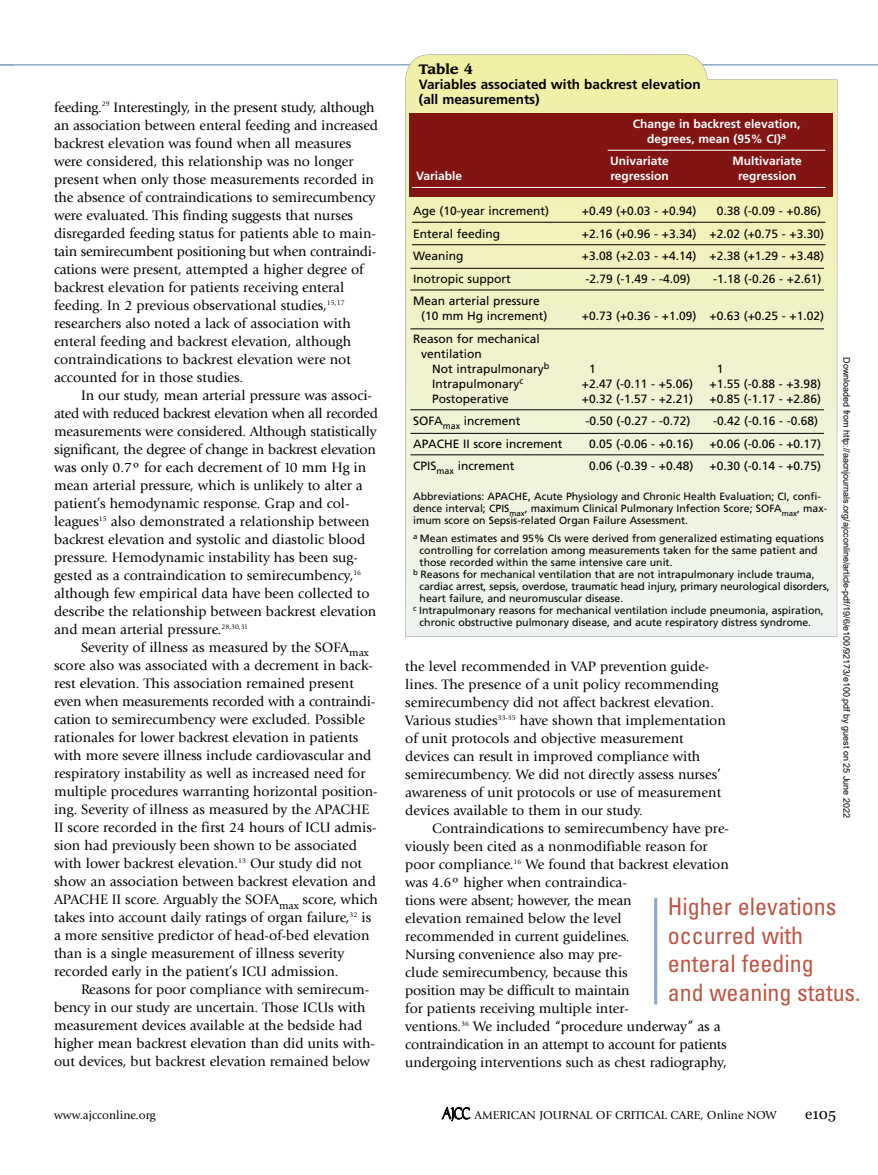
<style>
.page{position:relative;width:878px;height:1175px;background:#fff}
.page>*{position:absolute;margin:0;border:0;box-sizing:border-box;transform-origin:0 0}
.t1{font:condensed 24px/28.5px "Univers LT Std";color:#bd5545}
.t2{font:15px "Georgia";color:#000}
.t3{font:14.25px/18px "Giovanni Std";color:#000}
.t4{font:700 13.5px/15px "Frutiger";color:#000}
.t5{font:700 13.5px "Leawood";color:#000}
.t6{font:12px/22.5px "Frutiger";color:#000}
.t7{font:700 12px/15px "Frutiger";color:#fff;text-align:center}
.t8{font:12px "Giovanni Std";color:#000}
.t9{font:10.5px/12px "Frutiger";color:#000}
.t10{font:9px "Arial";color:#000}
.s1{font-family:"Publius";font-size:13.5px}
</style>
<div class="page">
<hr style="left:0;top:64px;width:878px;height:2px;background:#88aac7">
<svg style="left:0;top:65px;width:14px;height:1px"></svg>
<svg style="left:405px;top:54px;width:432px;height:583px;background:#eef0ce"></svg>
<div style="left:410px;top:113px;width:423px;height:83px;background:#821412"></div>
<hr style="left:412px;top:187px;width:413px;height:1px;background:#fff">
<hr style="left:607px;top:150px;width:218px;height:1px;background:#fff">
<hr style="left:412px;top:222px;width:413px;height:1px;background:#000">
<hr style="left:412px;top:244px;width:413px;height:1px;background:#000">
<hr style="left:410px;top:268px;width:413px;height:1px;background:#000">
<hr style="left:410px;top:290px;width:413px;height:1px;background:#000">
<hr style="left:410px;top:409px;width:413px;height:1px;background:#000">
<hr style="left:410px;top:328px;width:413px;height:1px;background:#000">
<hr style="left:410px;top:433px;width:413px;height:1px;background:#000">
<hr style="left:410px;top:454px;width:413px;height:1px;background:#000">
<hr style="left:654px;top:898px;width:3px;height:106px;background:#88a7c9">
<p class="t3" style="left:54px;top:99px;width:325px">feeding.<sup>29</sup> Interestingly, in the present study, although an association between enteral feeding and increased backrest elevation was found when all measures were considered, this relationship was no longer present when only those measurements recorded in the absence of contraindications to semirecumbency were evaluated. This finding suggests that nurses disregarded feeding status for patients able to main&shy;tain semirecumbent positioning but when contraindi&shy;cations were present, attempted a higher degree of backrest elevation for patients receiving enteral feeding. In 2 previous observational studies,<sup>15,17 </sup>researchers also noted a lack of association with enteral feeding and backrest elevation, although contraindications to backrest elevation were not accounted for in those studies.</p>
<p class="t3" style="left:54px;top:387px;width:325px;text-indent:27px">In our study, mean arterial pressure was associ&shy;ated with reduced backrest elevation when all recorded measurements were considered. Although statistically significant, the degree of change in backrest elevation was only 0.7º for each decrement of 10 mm Hg in mean arterial pressure, which is unlikely to alter a patient’s hemodynamic response. Grap and col&shy;leagues<sup>15</sup> also demonstrated a relationship between backrest elevation and systolic and diastolic blood pressure. Hemodynamic instability has been sug&shy;gested as a contraindication to semirecumbency,<sup>16 </sup>although few empirical data have been collected to describe the relationship between backrest elevation and mean arterial pressure.<sup>28,30,31</sup></p>
<p class="t3" style="left:54px;top:639px;width:325px;text-indent:27px">Severity of illness as measured by the SOFA<sub>max </sub>score also was associated with a decrement in back&shy;rest elevation. This association remained present even when measurements recorded with a contraindi&shy;cation to semirecumbency were excluded. Possible rationales for lower backrest elevation in patients with more severe illness include cardiovascular and respiratory instability as well as increased need for multiple procedures warranting horizontal position&shy;ing. Severity of illness as measured by the APACHE II score recorded in the first 24 hours of ICU admis&shy;sion had previously been shown to be associated with lower backrest elevation.<sup>13</sup> Our study did not show an association between backrest elevation and APACHE II score. Arguably the SOFA<sub>max</sub> score, which takes into account daily ratings of organ failure,<sup>32</sup> is a more sensitive predictor of head-of-bed elevation than is a single measurement of illness severity recorded early in the patient’s ICU admission.</p>
<p class="t3" style="left:54px;top:981px;width:322px;text-indent:27px">Reasons for poor compliance with semirecum&shy;bency in our study are uncertain. Those ICUs with measurement devices available at the bedside had higher mean backrest elevation than did units with&shy;out devices, but backrest elevation remained below</p>
<p class="t5" style="left:419px;top:63px;width:56px">Table 4</p>
<p class="t4" style="left:419px;top:78px;width:283px">Variables associated with backrest elevation (all measurements)</p>
<p class="t7" style="left:633px;top:117px;width:169px">Change in backrest elevation, degrees, mean (95% CI)<sup>a</sup></p>
<p class="t7" style="left:610px;top:154px;width:60px">Univariate</p>
<p class="t7" style="left:416px;top:169px;width:48px">Variable</p>
<p class="t7" style="left:610px;top:169px;width:60px">regression</p>
<p class="t7" style="left:732px;top:154px;width:71px">Multivariate regression</p>
<p class="t6" style="left:413px;top:201px;width:138px">Age (10-year increment)<br>Enteral feeding<br>Weaning<br>Inotropic support<br>Mean arterial pressure</p>
<p class="t6" style="left:413px;top:306px;width:136px;text-indent:8px">(10 mm Hg increment)<br>Reason for mechanical</p>
<p class="t6" style="left:432px;top:347px;width:119px;line-height:15px;text-indent:-11px">ventilation<br>Not intrapulmonary<sup>b<br></sup>Intrapulmonary<sup>c<br></sup>Postoperative</p>
<p class="t6" style="left:413px;top:411px;width:151px">SOFA<sub>max</sub> increment<br>APACHE II score increment<br>CPIS<sub>max</sub> increment</p>
<p class="t6" style="left:581px;top:201px;width:116px;text-align:center">+0.49 (+0.03 - +0.94) +2.16 (+0.96 - +3.34) +3.08 (+2.03 - +4.14) -2.79 (-1.49 - -4.09)</p>
<p class="t6" style="left:581px;top:306px;width:116px">+0.73 (+0.36 - +1.09)</p>
<p class="t6" style="left:709px;top:201px;width:116px;text-align:center">0.38 (-0.09 - +0.86) +2.02 (+0.75 - +3.30) +2.38 (+1.29 - +3.48) -1.18 (-0.26 - +2.61)</p>
<p class="t6" style="left:709px;top:306px;width:116px">+0.63 (+0.25 - +1.02)</p>
<p class="t10" style="left:850px;top:357px;width:462px;rotate:90deg">Downloaded from http://aacnjournals.org/ajcconline/article-pdf/19/6/e100/92173/e100.pdf by guest on 25 June 2022</p>
<p class="t6" style="left:581px;top:362px;width:113px;line-height:15px;text-indent:7px">1<br>+2.47 (-0.11 - +5.06) +0.32 (-1.57 - +2.21)</p>
<p class="t6" style="left:585px;top:411px;width:109px;text-align:center">-0.50 (-0.27 - -0.72)<br>0.05 (-0.06 - +0.16)<br>0.06 (-0.39 - +0.48)</p>
<p class="t9" style="left:413px;top:491px;width:415px">Abbreviations: APACHE, Acute Physiology and Chronic Health Evaluation; CI, confi&shy;dence interval; CPIS<sub>max</sub>, maximum Clinical Pulmonary Infection Score; SOFA<sub>max</sub>, max&shy;imum score on Sepsis-related Organ Failure Assessment.</p>
<p class="t9" style="left:413px;top:533px;width:412px"><sup>a</sup> Mean estimates and 95% CIs were derived from generalized estimating equations</p>
<p class="t9" style="left:419px;top:545px;width:399px">controlling for correlation among measurements taken for the same patient and</p>
<p class="t9" style="left:419px;top:557px;width:254px">those recorded within the same intensive care unit.</p>
<p class="t9" style="left:413px;top:569px;width:403px"><sup>b</sup> Reasons for mechanical ventilation that are not intrapulmonary include trauma,</p>
<p class="t9" style="left:419px;top:581px;width:411px">cardiac arrest, sepsis, overdose, traumatic head injury, primary neurological disorders,</p>
<p class="t9" style="left:419px;top:593px;width:205px">heart failure, and neuromuscular disease.</p>
<p class="t9" style="left:413px;top:605px;width:412px"><sup>c</sup> Intrapulmonary reasons for mechanical ventilation include pneumonia, aspiration,</p>
<p class="t9" style="left:419px;top:617px;width:393px">chronic obstructive pulmonary disease, and acute respiratory distress syndrome.</p>
<p class="t6" style="left:709px;top:362px;width:113px;line-height:15px;text-indent:7px">1<br>+1.55 (-0.88 - +3.98) +0.85 (-1.17 - +2.86)</p>
<p class="t6" style="left:709px;top:411px;width:113px;text-align:center">-0.42 (-0.16 - -0.68) +0.06 (-0.06 - +0.17) +0.30 (-0.14 - +0.75)</p>
<p class="t3" style="left:405px;top:658px;width:322px">the level recommended in VAP prevention guide&shy;lines. The presence of a unit policy recommending semirecumbency did not affect backrest elevation.<br>Various studies<sup>33-35</sup> have shown that implementation of unit protocols and objective measurement devices can result in improved compliance with semirecumbency. We did not directly assess nurses’ awareness of unit protocols or use of measurement devices available to them in our study.</p>
<p class="t3" style="left:405px;top:820px;width:325px;text-indent:27px">Contraindications to semirecumbency have pre&shy;viously been cited as a nonmodifiable reason for poor compliance.<sup>16</sup> We found that backrest elevation was 4.6º higher when contraindica-<br>tions were absent; however, the mean<br>elevation remained below the level<br>recommended in current guidelines.<br>Nursing convenience also may pre-<br>clude semirecumbency, because this<br>position may be difficult to maintain<br>for patients receiving multiple inter-<br>ventions.<sup>36</sup> We included “procedure underway” as a contraindication in an attempt to account for patients undergoing interventions such as chest radiography,</p>
<h1 class="t1" style="left:668px;top:894px;width:194px">Higher elevations occurred with enteral feeding<br>and weaning status.</h1>
<p class="t8" style="left:54px;top:1110px;width:103px">www.ajcconline.org</p>
<p class="t8" style="left:442px;top:1110px;width:336px"><span class="s1">AJCC</span> AMERICAN JOURNAL OF CRITICAL CARE, Online NOW</p>
<p class="t2" style="left:805px;top:1104px;width:32px">e105</p>
</div>
